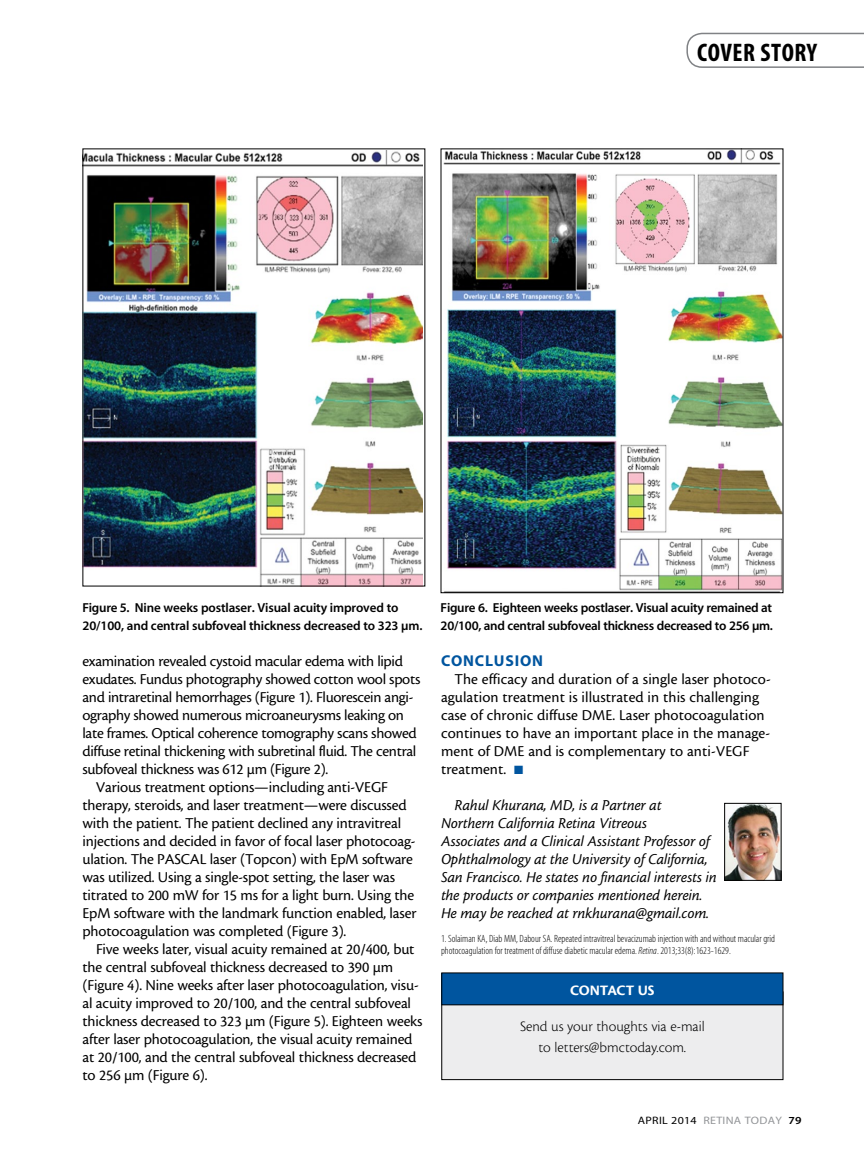
<style>
.page{position:relative;width:864px;height:1161px;background:#fff}
.page>*{position:absolute;margin:0;border:0;box-sizing:border-box;transform-origin:0 0}
.t1{font:25.5px "Myriad MM 700 300";letter-spacing:.02em;color:#000}
.t2{font:15.75px/18px "Cronos MM 408 10";letter-spacing:-.01em;color:#000}
.t3{font:15.75px/18px "Cronos MM It 408 10";letter-spacing:-.005em;color:#000}
.t4{font:15.75px "Myriad MM 700 600";letter-spacing:.05em;color:#00559f}
.t5{font:15px/21px "Cronos MM 250 10";color:#000;text-align:center}
.t6{font:15px "Cronos MM 700 10";letter-spacing:-.02em;color:#fff}
.t7{font:13.05px/18px "Myriad MM 565 600";letter-spacing:-.02em;color:#000}
.t8{font:10.8px "Myriad MM 400 600";letter-spacing:.025em;color:#939598;scale:1.11 1}
.t9{font:10.5px/12px "Myriad MM 215 300";color:#000}
.s1{color:#00559f}
.s2{font-family:"Myriad MM It 215 300"}
.s3{color:#000}
.s4{font-family:"Myriad MM 565 600";color:#000}
</style>
<div class="page">
<svg style="left:686px;top:33px;width:178px;height:35px"></svg>
<img style="left:84px;top:150px;width:338px;height:434px">
<img style="left:443px;top:150px;width:338px;height:441px">
<img style="left:726px;top:805px;width:54px;height:74px">
<div style="left:724px;top:803px;width:58px;height:78px;border:1px solid #000"></div>
<div style="left:442px;top:992px;width:341px;height:88px;background:#ededee"></div>
<div style="left:441px;top:992px;width:342px;height:88px;border:1px solid #000"></div>
<div style="left:442px;top:973px;width:341px;height:32px;background:#00559f"></div>
<div style="left:441px;top:973px;width:342px;height:32px;border:1px solid #000"></div>
<h1 class="t1" style="left:697px;top:40px;width:122px">COVER STORY</h1>
<p class="t7" style="left:82px;top:599px;width:342px">Figure 5. Nine weeks postlaser. Visual acuity improved to<br>20/100, and central subfoveal thickness decreased to 323 µm.</p>
<p class="t7" style="left:441px;top:599px;width:334px">Figure 6. Eighteen weeks postlaser. Visual acuity remained at<br>20/100, and central subfoveal thickness decreased to 256 µm.</p>
<p class="t2" style="left:82px;top:652px;width:322px">examination revealed cystoid macular edema with lipid</p>
<p class="t2" style="left:82px;top:670px;width:339px">exudates. Fundus photography showed cotton wool spots</p>
<p class="t2" style="left:82px;top:688px;width:332px">and intraretinal hemorrhages (Figure 1). Fluorescein angi-</p>
<p class="t2" style="left:82px;top:706px;width:323px">ography showed numerous microaneurysms leaking on</p>
<p class="t2" style="left:82px;top:724px;width:336px">late frames. Optical coherence tomography scans showed</p>
<p class="t2" style="left:82px;top:742px;width:335px">diffuse retinal thickening with subretinal fluid. The central</p>
<p class="t2" style="left:82px;top:760px;width:247px">subfoveal thickness was 612 µm (Figure 2).</p>
<p class="t2" style="left:96px;top:778px;width:293px">Various treatment options—including anti-VEGF</p>
<p class="t2" style="left:82px;top:796px;width:326px">therapy, steroids, and laser treatment—were discussed</p>
<p class="t2" style="left:82px;top:814px;width:320px">with the patient. The patient declined any intravitreal</p>
<p class="t2" style="left:82px;top:832px;width:335px">injections and decided in favor of focal laser photocoag-</p>
<p class="t2" style="left:82px;top:850px;width:332px">ulation. The PASCAL laser (Topcon) with EpM software</p>
<p class="t2" style="left:82px;top:868px;width:314px">was utilized. Using a single-spot setting, the laser was</p>
<p class="t2" style="left:82px;top:886px;width:333px">titrated to 200 mW for 15 ms for a light burn. Using the</p>
<p class="t2" style="left:83px;top:904px;width:335px">EpM software with the landmark function enabled, laser</p>
<p class="t2" style="left:83px;top:922px;width:265px">photocoagulation was completed (Figure 3).</p>
<p class="t2" style="left:96px;top:940px;width:320px">Five weeks later, visual acuity remained at 20/400, but</p>
<p class="t2" style="left:83px;top:958px;width:312px">the central subfoveal thickness decreased to 390 µm</p>
<p class="t2" style="left:83px;top:976px;width:338px">(Figure 4). Nine weeks after laser photocoagulation, visu-</p>
<p class="t2" style="left:83px;top:994px;width:330px">al acuity improved to 20/100, and the central subfoveal</p>
<p class="t2" style="left:83px;top:1012px;width:342px">thickness decreased to 323 µm (Figure 5). Eighteen weeks</p>
<p class="t2" style="left:83px;top:1030px;width:331px">after laser photocoagulation, the visual acuity remained</p>
<p class="t2" style="left:83px;top:1048px;width:335px">at 20/100, and the central subfoveal thickness decreased</p>
<p class="t2" style="left:83px;top:1066px;width:127px">to 256 µm (Figure 6).</p>
<p class="t4" style="left:441px;top:653px;width:101px">CONCLUSION</p>
<p class="t2" style="left:441px;top:670px;width:331px;text-indent:13px">The efficacy and duration of a single laser photoco&shy;agulation treatment is illustrated in this challenging case of chronic diffuse DME. Laser photocoagulation continues to have an important place in the manage&shy;ment of DME and is complementary to anti-VEGF treatment. <span class="s1">■</span></p>
<p class="t3" style="left:441px;top:796px;width:277px;text-indent:13px">Rahul Khurana, MD, is a Partner at Northern California Retina Vitreous<br>Associates and a Clinical Assistant Professor of Ophthalmology at the University of California, San Francisco. He states no financial interests in the products or companies mentioned herein.<br>He may be reached at rnkhurana@gmail.com.</p>
<p class="t9" style="left:441px;top:933px;width:336px">1. Solaiman KA, Diab MM, Dabour SA. Repeated intravitreal bevacizumab injection with and without macular grid photocoagulation for treatment of diffuse diabetic macular edema. <span class="s2">Retina</span>. 2013;33(8):1623-1629.</p>
<p class="t6" style="left:570px;top:982px;width:86px">CONTACT US</p>
<p class="t5" style="left:520px;top:1016px;width:186px">Send us your thoughts via e-mail to letters@bmctoday.com.</p>
<p class="t8" style="left:638px;top:1115px;width:149px"><span class="s3">APRIL 2014</span> RETINA TODAY <span class="s4">79</span></p>
</div>
